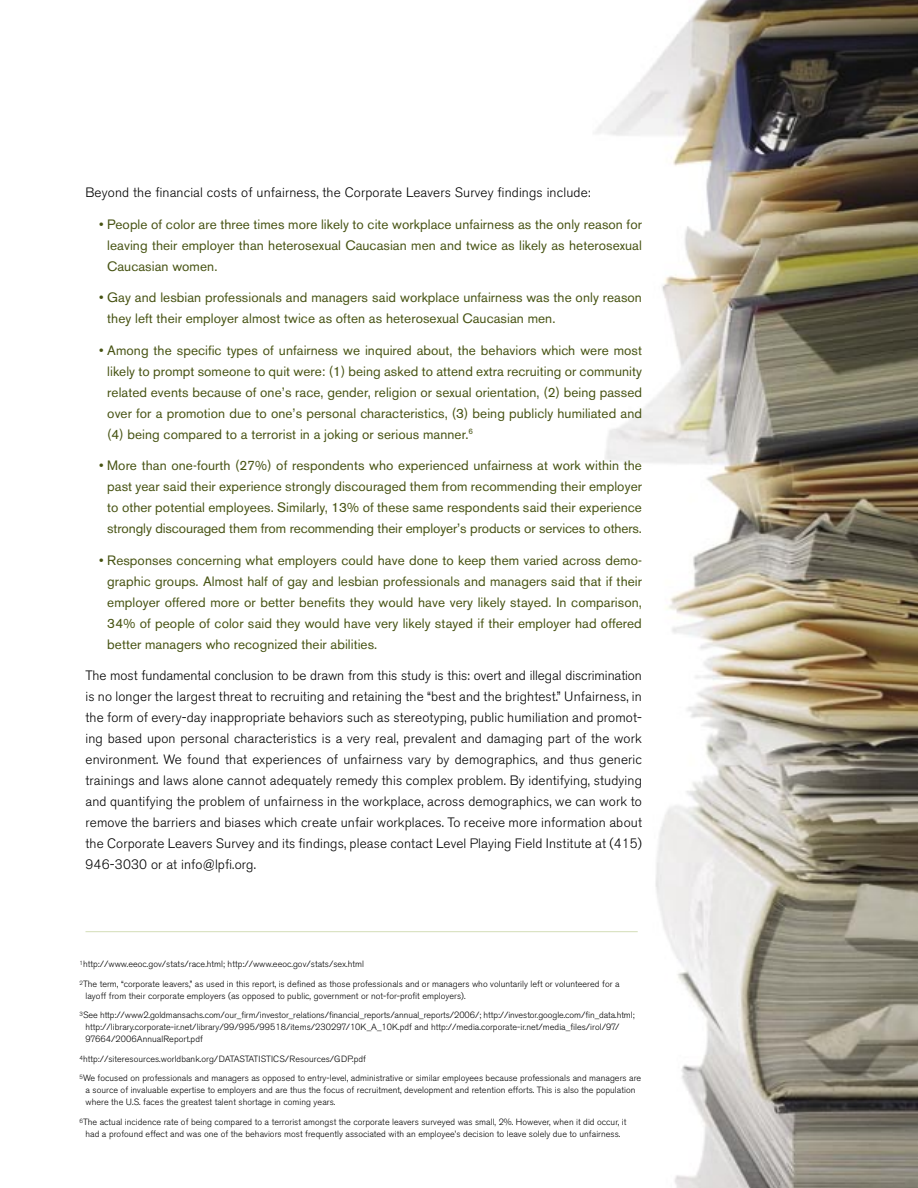
<style>
.page{position:relative;width:918px;height:1188px;background:#fff}
.page>*{position:absolute;margin:0;border:0;box-sizing:border-box;transform-origin:0 0}
.Body_Quotes_Regular{font:13.5px/21px "Akzidenz Grotesk BE";letter-spacing:.005em;color:#475313;text-align:justify}
.Body_Copy_Black_Light{font:300 13.5px/21px "Akzidenz Grotesk BE";letter-spacing:.01em;color:#000;text-align:justify}
.Endnotes{font:300 9px/12px "Akzidenz Grotesk BE";letter-spacing:.005em;color:#000}
</style>
<div class="page">
<img style="left:378px;top:0;width:540px;height:1188px">
<hr style="left:86px;top:931px;width:552px;height:1px;background:#d3ddb7">
<p class="Body_Copy_Black_Light" style="left:86px;top:182px;width:507px">Beyond the financial costs of unfairness, the Corporate Leavers Survey findings include:</p>
<p class="Body_Quotes_Regular" style="left:107px;top:213px;width:536px;text-indent:-8px">• People of color are three times more likely to cite workplace unfairness as the only reason for leaving their employer than heterosexual Caucasian men and twice as likely as heterosexual Caucasian women.</p>
<p class="Body_Quotes_Regular" style="left:107px;top:287px;width:536px;text-indent:-8px">• Gay and lesbian professionals and managers said workplace unfairness was the only reason they left their employer almost twice as often as heterosexual Caucasian men.</p>
<p class="Body_Quotes_Regular" style="left:107px;top:339px;width:536px;text-indent:-8px">• Among the specific types of unfairness we inquired about, the behaviors which were most likely to prompt someone to quit were: (1) being asked to attend extra recruiting or community related events because of one’s race, gender, religion or sexual orientation, (2) being passed over for a promotion due to one’s personal characteristics, (3) being publicly humiliated and (4) being compared to a terrorist in a joking or serious manner.<sup>6</sup></p>
<p class="Body_Quotes_Regular" style="left:107px;top:455px;width:536px;text-indent:-8px">• More than one-fourth (27%) of respondents who experienced unfairness at work within the past year said their experience strongly discouraged them from recommending their employer to other potential employees. Similarly, 13% of these same respondents said their experience strongly discouraged them from recommending their employer’s products or services to others.</p>
<p class="Body_Quotes_Regular" style="left:107px;top:549px;width:536px;text-indent:-8px">• Responses concerning what employers could have done to keep them varied across demo&shy;graphic groups. Almost half of gay and lesbian professionals and managers said that if their employer offered more or better benefits they would have very likely stayed. In comparison, 34% of people of color said they would have very likely stayed if their employer had offered better managers who recognized their abilities.</p>
<p class="Body_Copy_Black_Light" style="left:86px;top:665px;width:558px">The most fundamental conclusion to be drawn from this study is this: overt and illegal discrimination is no longer the largest threat to recruiting and retaining the “best and the brightest.” Unfairness, in the form of every-day inappropriate behaviors such as stereotyping, public humiliation and promot&shy;ing based upon personal characteristics is a very real, prevalent and damaging part of the work environment. We found that experiences of unfairness vary by demographics, and thus generic trainings and laws alone cannot adequately remedy this complex problem. By identifying, studying and quantifying the problem of unfairness in the workplace, across demographics, we can work to remove the barriers and biases which create unfair workplaces. To receive more information about the Corporate Leavers Survey and its findings, please contact Level Playing Field Institute at (415)<br>946-3030 or at info@lpfi.org.</p>
<p class="Endnotes" style="left:80px;top:958px;width:286px"><sup>1</sup>http://www.eeoc.gov/stats/race.html; http://www.eeoc.gov/stats/sex.html</p>
<p class="Endnotes" style="left:86px;top:978px;width:536px;text-indent:-6px"><sup>2</sup> The term, “corporate leavers,” as used in this report, is defined as those professionals and or managers who voluntarily left or volunteered for a layoff from their corporate employers (as opposed to public, government or not-for-profit employers).</p>
<p class="Endnotes" style="left:86px;top:1009px;width:551px;text-indent:-6px"><sup>3</sup> See http://www2.goldmansachs.com/our_firm/investor_relations/financial_reports/annual_reports/2006/; http://investor.google.com/fin_data.html; http://library.corporate-ir.net/library/99/995/99518/items/230297/10K_A_10K.pdf and http://media.corporate-ir.net/media_files/irol/97/<br>97664/2006AnnualReport.pdf</p>
<p class="Endnotes" style="left:80px;top:1053px;width:288px"><sup>4</sup> http://siteresources.worldbank.org/DATASTATISTICS/Resources/GDP.pdf</p>
<p class="Endnotes" style="left:86px;top:1072px;width:557px;text-indent:-6px"><sup>5</sup> We focused on professionals and managers as opposed to entry-level, administrative or similar employees because professionals and managers are a source of invaluable expertise to employers and are thus the focus of recruitment, development and retention efforts. This is also the population where the U.S. faces the greatest talent shortage in coming years.</p>
<p class="Endnotes" style="left:80px;top:1116px;width:548px;text-align:center"><sup>6</sup> The actual incidence rate of being compared to a terrorist amongst the corporate leavers surveyed was small, 2%. However, when it did occur, it had a profound effect and was one of the behaviors most frequently associated with an employee’s decision to leave solely due to unfairness.</p>
</div>
